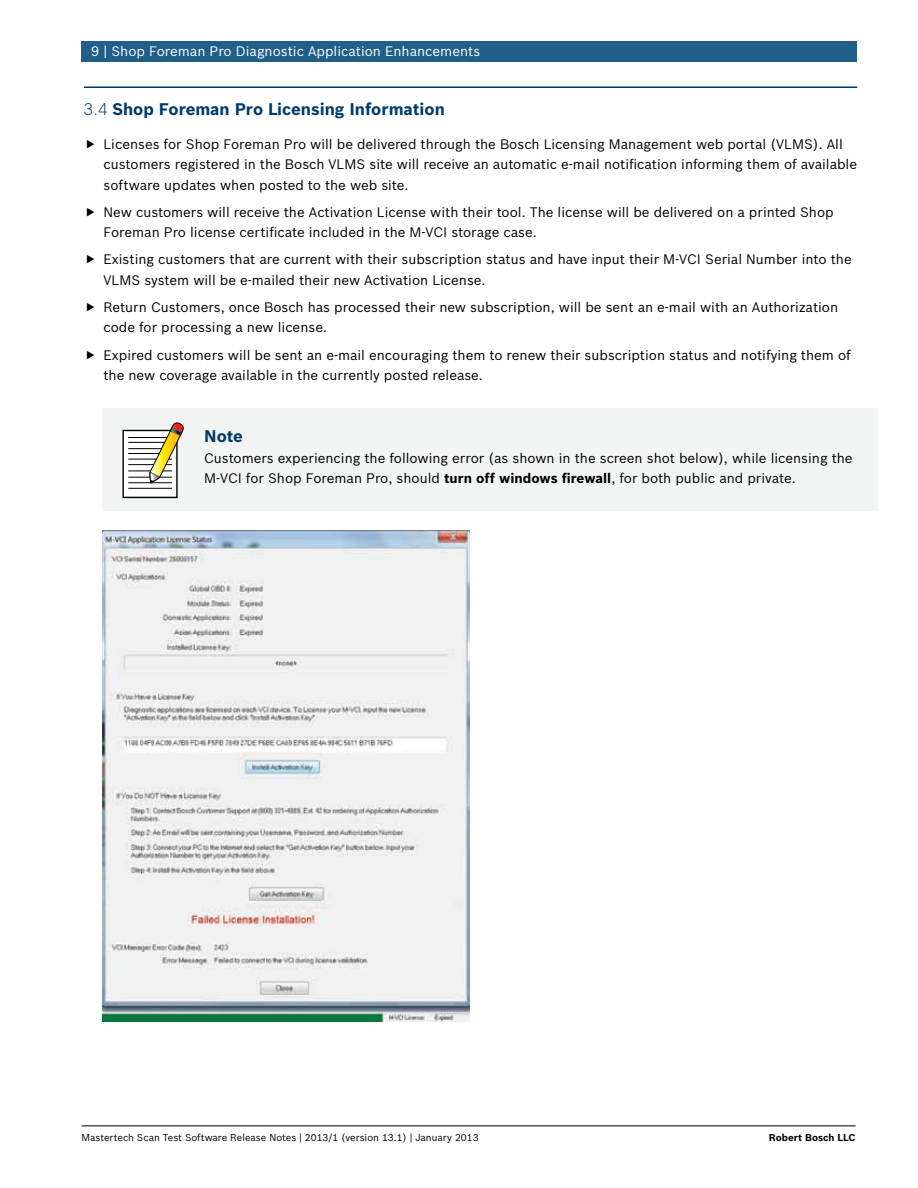
<style>
.page{position:relative;width:918px;height:1188px;background:#fff}
.page>*{position:absolute;margin:0;border:0;box-sizing:border-box;transform-origin:0 0}
.t1{font:700 16.5px "Bosch Sans";color:#003b6a}
.t2{font:13.5px/20.4px "Bosch Sans";color:#000}
.t3{font:13.5px "Bosch Sans";color:#fff}
.t4{font:9.75px "Bosch Sans";color:#000}
.t5{font:700 9.75px "Bosch Sans";color:#000}
.s1{font-weight:300}
.s2{font-weight:700}
</style>
<div class="page">
<img style="left:102px;top:531px;width:367px;height:491px">
<div style="left:82px;top:41px;width:775px;height:20px;background:#215f8b"></div>
<hr style="left:82px;top:1125px;width:774px;height:1px;background:#000">
<hr style="left:84px;top:86px;width:773px;height:2px;background:#003b6a">
<div style="left:102px;top:409px;width:776px;height:102px;background:#f3f4f4"></div>
<div style="left:123px;top:430px;width:54px;height:67px;background:#fff"></div>
<div style="left:122px;top:430px;width:56px;height:68px;border:1px solid #000"></div>
<hr style="left:128px;top:437px;width:44px;height:1px;background:#000">
<hr style="left:128px;top:442px;width:44px;height:1px;background:#000">
<hr style="left:128px;top:448px;width:44px;height:1px;background:#000">
<hr style="left:128px;top:453px;width:44px;height:1px;background:#000">
<hr style="left:128px;top:459px;width:44px;height:1px;background:#000">
<hr style="left:128px;top:464px;width:44px;height:1px;background:#000">
<hr style="left:128px;top:471px;width:44px;height:1px;background:#000">
<hr style="left:128px;top:477px;width:44px;height:1px;background:#000">
<hr style="left:128px;top:482px;width:44px;height:1px;background:#000">
<hr style="left:128px;top:488px;width:44px;height:1px;background:#000">
<svg style="left:149px;top:422px;width:35px;height:62px"></svg>
<p class="t3" style="left:91px;top:43px;width:390px">9 | Shop Foreman Pro Diagnostic Application Enhancements</p>
<p class="t1" style="left:84px;top:99px;width:362px"><span class="s1">3.4</span> Shop Foreman Pro Licensing Information</p>
<p class="t2" style="left:103px;top:134px;width:755px">Licenses for Shop Foreman Pro will be delivered through the Bosch Licensing Management web portal (VLMS). All customers registered in the Bosch VLMS site will receive an automatic e-mail notification informing them of available software updates when posted to the web site.</p>
<p class="t2" style="left:103px;top:202px;width:732px">New customers will receive the Activation License with their tool. The license will be delivered on a printed Shop<br>Foreman Pro license certificate included in the M-VCI storage case.</p>
<p class="t2" style="left:103px;top:249px;width:750px">Existing customers that are current with their subscription status and have input their M-VCI Serial Number into the<br>VLMS system will be e-mailed their new Activation License.</p>
<p class="t2" style="left:103px;top:297px;width:736px">Return Customers, once Bosch has processed their new subscription, will be sent an e-mail with an Authorization code for processing a new license.</p>
<p class="t2" style="left:103px;top:344px;width:749px">Expired customers will be sent an e-mail encouraging them to renew their subscription status and notifying them of the new coverage available in the currently posted release.</p>
<p class="t1" style="left:204px;top:426px;width:40px">Note</p>
<p class="t2" style="left:204px;top:447px;width:650px">Customers experiencing the following error (as shown in the screen shot below), while licensing the<br>M-VCI for Shop Foreman Pro, should <span class="s2">turn off windows firewall</span>, for both public and private.</p>
<p class="t4" style="left:82px;top:1131px;width:398px">Mastertech Scan Test Software Release Notes | 2013/1 (version 13.1) | January 2013</p>
<p class="t5" style="left:769px;top:1131px;width:88px">Robert Bosch LLC</p>
</div>
